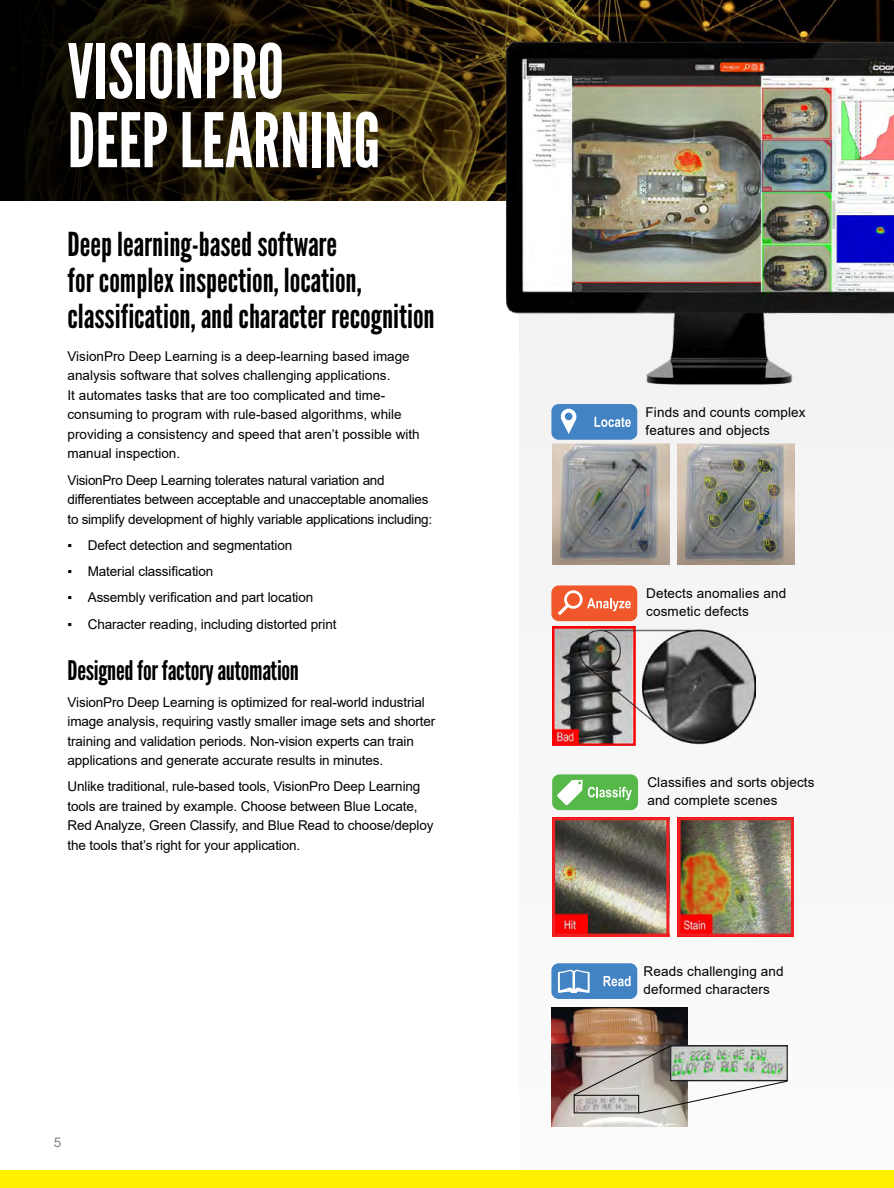
<style>
.page{position:relative;width:894px;height:1188px;background:#fff}
.page>*{position:absolute;margin:0;border:0;box-sizing:border-box;transform-origin:0 0}
.t1{font:75px/69px "League Gothic";color:#fff}
.t2{font:33px/36px "League Gothic";color:#000}
.t3{font:27px "League Gothic";letter-spacing:-.01em;color:#000}
.t4{font:13.5px/19.5px "Arial";letter-spacing:-.01em;color:#000}
.t5{font:13.5px/18px "Arial";letter-spacing:.01em;color:#000}
.t6{font:13.5px "Arial";color:#808285}
</style>
<div class="page">
<div style="left:518px;top:178px;width:375px;height:1010px;background:#f1f1f2"></div>
<svg style="left:0;top:0;width:383px;height:201px;background:#181104"></svg>
<img style="left:383px;top:0;width:510px;height:428px">
<div style="left:551px;top:404px;width:86px;height:36px;background:#4283c4;border-radius:7px"></div>
<svg style="left:594px;top:417px;width:36px;height:10px"></svg>
<svg style="left:560px;top:409px;width:16px;height:25px"></svg>
<div style="left:551px;top:585px;width:86px;height:36px;background:#f0572a;border-radius:7px"></div>
<svg style="left:558px;top:590px;width:72px;height:25px"></svg>
<div style="left:552px;top:774px;width:85px;height:36px;background:#55b849;border-radius:7px"></div>
<svg style="left:557px;top:780px;width:74px;height:25px"></svg>
<div style="left:551px;top:963px;width:86px;height:36px;background:#4283c4;border-radius:7px"></div>
<svg style="left:603px;top:976px;width:27px;height:10px"></svg>
<svg style="left:557px;top:970px;width:32px;height:23px"></svg>
<img style="left:552px;top:626px;width:203px;height:120px">
<img style="left:556px;top:821px;width:109px;height:112px">
<div style="left:552px;top:817px;width:117px;height:120px;border:3px solid #ed2124"></div>
<img style="left:681px;top:821px;width:108px;height:112px">
<div style="left:677px;top:817px;width:116px;height:120px;border:3px solid #ed2124"></div>
<img style="left:552px;top:444px;width:117px;height:120px">
<img style="left:677px;top:444px;width:117px;height:120px">
<img style="left:551px;top:1008px;width:135px;height:119px">
<img style="left:572px;top:1045px;width:215px;height:69px">
<div style="left:0;top:1171px;width:893px;height:17px;background:#fff200"></div>
<h1 class="t1" style="left:68px;top:37px;width:314px">VISIONPRO<br>DEEP LEARNING</h1>
<h2 class="t2" style="left:68px;top:226px;width:368px">Deep learning-based software<br>for complex inspection, location, classification, and character recognition</h2>
<p class="t4" style="left:68px;top:346px;width:353px">VisionPro Deep Learning is a deep-learning based image analysis software that solves challenging applications.<br>It automates tasks that are too complicated and time&shy;consuming to program with rule-based algorithms, while providing a consistency and speed that aren’t possible with manual inspection.</p>
<p class="t4" style="left:68px;top:470px;width:366px">VisionPro Deep Learning tolerates natural variation and differentiates between acceptable and unacceptable anomalies to simplify development of highly variable applications including:</p>
<p class="t4" style="left:68px;top:535px;width:226px">▪ Defect detection and segmentation</p>
<p class="t4" style="left:68px;top:561px;width:147px">▪ Material classification</p>
<p class="t4" style="left:68px;top:588px;width:247px">▪ Assembly verification and part location</p>
<p class="t4" style="left:68px;top:614px;width:270px">▪ Character reading, including distorted print</p>
<h3 class="t3" style="left:68px;top:655px;width:233px">Designed for factory automation</h3>
<p class="t4" style="left:68px;top:692px;width:369px">VisionPro Deep Learning is optimized for real-world industrial image analysis, requiring vastly smaller image sets and shorter training and validation periods. Non-vision experts can train applications and generate accurate results in minutes.</p>
<p class="t4" style="left:68px;top:777px;width:367px">Unlike traditional, rule-based tools, VisionPro Deep Learning tools are trained by example. Choose between Blue Locate, Red Analyze, Green Classify, and Blue Read to choose/deploy the tools that’s right for your application.</p>
<p class="t6" style="left:54px;top:1133px;width:9px">5</p>
<p class="t5" style="left:645px;top:403px;width:161px">Finds and counts complex features and objects</p>
<p class="t5" style="left:646px;top:584px;width:142px">Detects anomalies and cosmetic defects</p>
<p class="t5" style="left:647px;top:773px;width:169px">Classifies and sorts objects and complete scenes</p>
<p class="t5" style="left:643px;top:962px;width:142px">Reads challenging and deformed characters</p>
</div>
